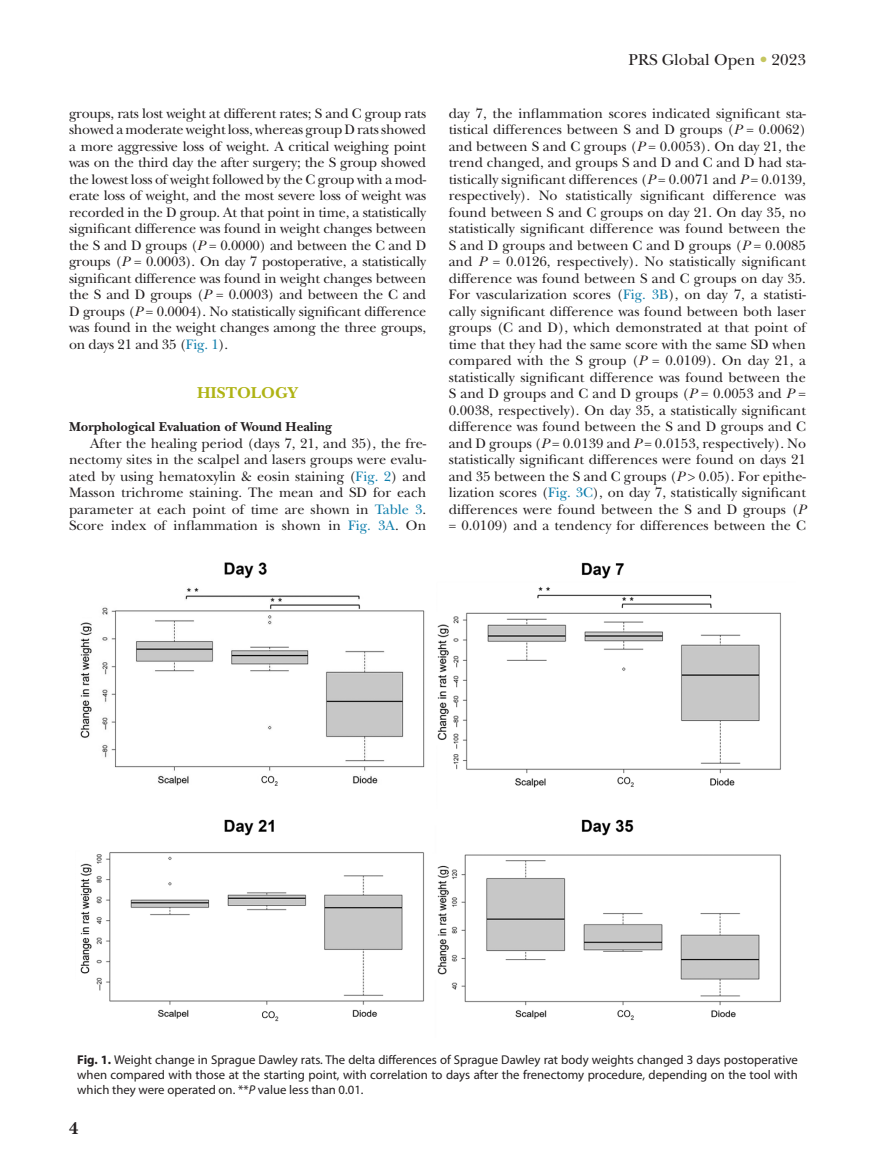
<style>
.page{position:relative;width:878px;height:1175px;background:#fff}
.page>*{position:absolute;margin:0;border:0;box-sizing:border-box;transform-origin:0 0}
.t1{font:700 18px "New Baskerville Std";color:#231f20}
.t2{font:16.5px "New Baskerville Std";color:#231f20}
.t3{font:700 16.5px "New Baskerville Std";color:#afb314}
.t4{font:14.25px/16.5px "New Baskerville Std";color:#231f20;text-align:justify}
.t5{font:700 13.5px "New Baskerville Std";color:#231f20}
.t6{font:12.75px/15px "Myriad Pro";color:#231f20;text-align:justify}
.s1{font-style:italic}
.s2{color:#0f7eac}
.s3{color:#c5c660}
.s4{font-weight:700}
</style>
<div class="page">
<img style="left:80px;top:562px;width:701px;height:460px">
<p class="t4" style="left:69px;top:105px;width:359px">groups, rats lost weight at different rates; S and C group rats showed a moderate weight loss, whereas group D rats showed a more aggressive loss of weight. A critical weighing point was on the third day the after surgery; the S group showed the lowest loss of weight followed by the C group with a mod&shy;erate loss of weight, and the most severe loss of weight was recorded in the D group. At that point in time, a statistically significant difference was found in weight changes between the S and D groups (<span class="s1">P</span> = 0.0000) and between the C and D groups (<span class="s1">P</span> = 0.0003). On day 7 postoperative, a statistically significant difference was found in weight changes between the S and D groups (<span class="s1">P</span> = 0.0003) and between the C and D groups (<span class="s1">P</span> = 0.0004). No statistically significant difference was found in the weight changes among the three groups, on days 21 and 35 (<span class="s2">Fig. 1</span>).</p>
<p class="t3" style="left:197px;top:383px;width:102px">HISTOLOGY</p>
<p class="t5" style="left:69px;top:419px;width:264px">Morphological Evaluation of Wound Healing</p>
<p class="t4" style="left:69px;top:435px;width:359px;text-indent:21px">After the healing period (days 7, 21, and 35), the fre&shy;nectomy sites in the scalpel and lasers groups were evalu&shy;ated by using hematoxylin &amp; eosin staining (<span class="s2">Fig. 2</span>) and Masson trichrome staining. The mean and SD for each parameter at each point of time are shown in <span class="s2">Table 3</span>.<br>Score index of inflammation is shown in <span class="s2">Fig. 3A</span>. On</p>
<p class="t2" style="left:628px;top:50px;width:179px">PRS Global Open <span class="s3">•</span> 2023</p>
<p class="t4" style="left:449px;top:105px;width:359px">day 7, the inflammation scores indicated significant sta&shy;tistical differences between S and D groups (<span class="s1">P</span> = 0.0062) and between S and C groups (<span class="s1">P</span> = 0.0053). On day 21, the trend changed, and groups S and D and C and D had sta&shy;tistically significant differences (<span class="s1">P</span> = 0.0071 and <span class="s1">P</span> = 0.0139, respectively). No statistically significant difference was found between S and C groups on day 21. On day 35, no statistically significant difference was found between the S and D groups and between C and D groups (<span class="s1">P</span> = 0.0085 and <span class="s1">P</span> = 0.0126, respectively). No statistically significant difference was found between S and C groups on day 35.<br>For vascularization scores (<span class="s2">Fig. 3B</span>), on day 7, a statisti&shy;cally significant difference was found between both laser groups (C and D), which demonstrated at that point of time that they had the same score with the same SD when compared with the S group (<span class="s1">P</span> = 0.0109). On day 21, a statistically significant difference was found between the S and D groups and C and D groups (<span class="s1">P</span> = 0.0053 and <span class="s1">P</span> = 0.0038, respectively). On day 35, a statistically significant difference was found between the S and D groups and C and D groups (<span class="s1">P</span> = 0.0139 and <span class="s1">P</span> = 0.0153, respectively). No statistically significant differences were found on days 21 and 35 between the S and C groups (<span class="s1">P</span> &gt; 0.05). For epithe&shy;lization scores (<span class="s2">Fig. 3C</span>), on day 7, statistically significant differences were found between the S and D groups (<span class="s1">P </span>= 0.0109) and a tendency for differences between the C</p>
<p class="t6" style="left:77px;top:1052px;width:722px"><span class="s4">Fig. 1.</span> Weight change in Sprague Dawley rats. The delta differences of Sprague Dawley rat body weights changed 3 days postoperative when compared with those at the starting point, with correlation to days after the frenectomy procedure, depending on the tool with which they were operated on. **<span class="s1">P</span> value less than 0.01.</p>
<p class="t1" style="left:69px;top:1118px;width:11px">4</p>
</div>
